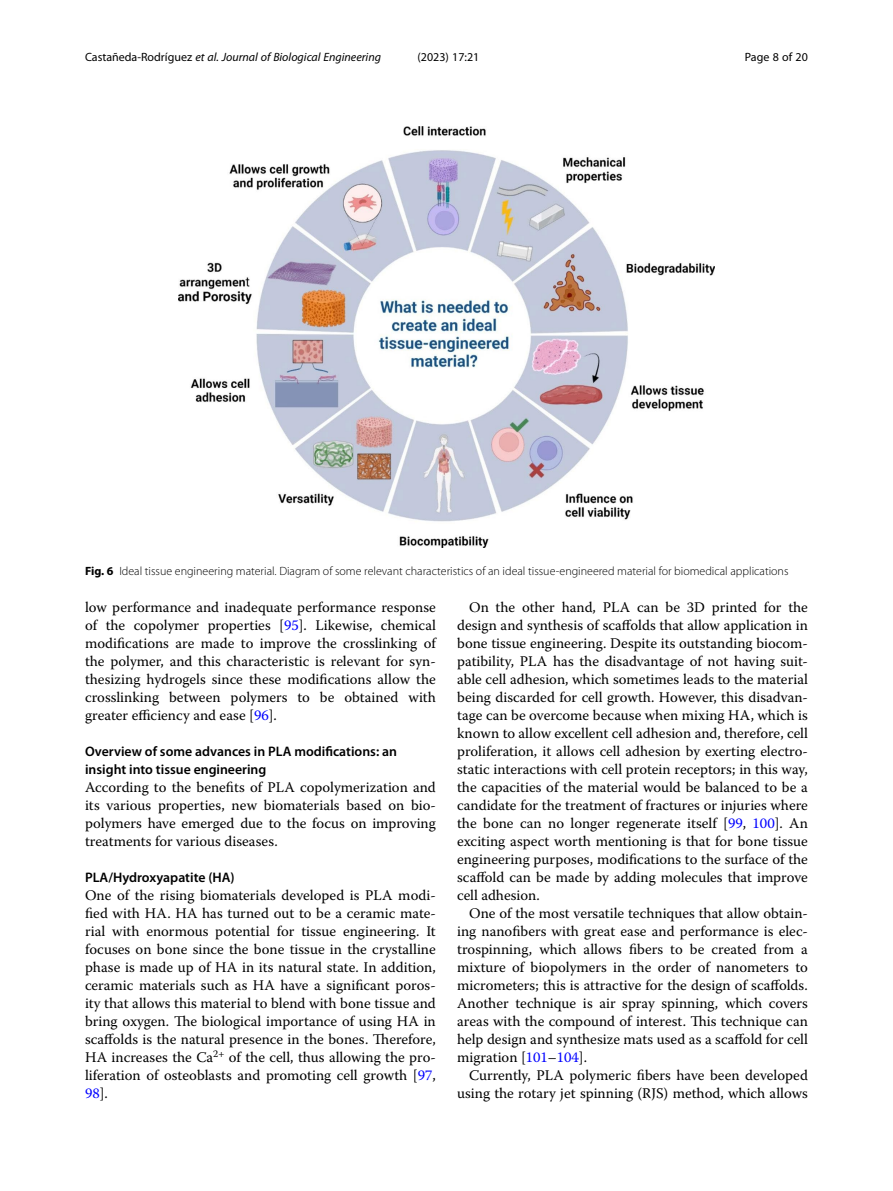
<style>
.page{position:relative;width:893px;height:1191px;background:#fff}
.page>*{position:absolute;margin:0;border:0;box-sizing:border-box;transform-origin:0 0}
.Body_Text_Indent{font:14.7px/18px "Warnock Pro";color:#000;text-align:justify}
.Body_Text{font:14.7px/18px "Warnock Pro";color:#000;text-align:justify}
.Head_2{font:600 13.8px/18px "Myriad Pro";color:#000}
.Figure_Caption{font:300 12px "Myriad Pro";color:#000}
.t1{font:italic 12px "Myriad Pro";color:#000}
.t2{font:12px "Myriad Pro";color:#000}
.s1{font-style:normal}
.s2{font-weight:700}
.s3{color:#00f}
</style>
<div class="page">
<img style="left:178px;top:126px;width:536px;height:422px">
<p class="t1" style="left:85px;top:50px;width:297px"><span class="s1">Castañeda-Rodríguez</span> et al. Journal of Biological Engineering</p>
<p class="t2" style="left:417px;top:50px;width:63px">(2023) 17:21</p>
<p class="t2" style="left:745px;top:50px;width:65px">Page 8 of 20</p>
<p class="Figure_Caption" style="left:85px;top:564px;width:705px"><span class="s2">Fig. 6</span> Ideal tissue engineering material. Diagram of some relevant characteristics of an ideal tissue-engineered material for biomedical applications</p>
<p class="Body_Text_Indent" style="left:85px;top:598px;width:352px">low performance and inadequate performance response of the copolymer properties [<span class="s3">95</span>]. Likewise, chemical modifications are made to improve the crosslinking of the polymer, and this characteristic is relevant for syn&shy;thesizing hydrogels since these modifications allow the crosslinking between polymers to be obtained with greater efficiency and ease [<span class="s3">96</span>].</p>
<p class="Head_2" style="left:85px;top:742px;width:313px">Overview of some advances in PLA modifications: an insight into tissue engineering</p>
<p class="Body_Text" style="left:85px;top:778px;width:352px">According to the benefits of PLA copolymerization and its various properties, new biomaterials based on bio&shy;polymers have emerged due to the focus on improving treatments for various diseases.</p>
<p class="Head_2" style="left:85px;top:868px;width:151px">PLA/Hydroxyapatite (HA)</p>
<p class="Body_Text" style="left:85px;top:886px;width:352px">One of the rising biomaterials developed is PLA modi&shy;fied with HA. HA has turned out to be a ceramic mate&shy;rial with enormous potential for tissue engineering. It focuses on bone since the bone tissue in the crystalline phase is made up of HA in its natural state. In addition, ceramic materials such as HA have a significant poros&shy;ity that allows this material to blend with bone tissue and bring oxygen. The biological importance of using HA in scaffolds is the natural presence in the bones. Therefore, HA increases the Ca<sup>2</sup><sup>+</sup> of the cell, thus allowing the pro&shy;liferation of osteoblasts and promoting cell growth [<span class="s3">97</span>, <span class="s3">98</span>].</p>
<p class="Body_Text_Indent" style="left:457px;top:598px;width:352px;text-indent:12px">On the other hand, PLA can be 3D printed for the design and synthesis of scaffolds that allow application in bone tissue engineering. Despite its outstanding biocom&shy;patibility, PLA has the disadvantage of not having suit&shy;able cell adhesion, which sometimes leads to the material being discarded for cell growth. However, this disadvan&shy;tage can be overcome because when mixing HA, which is known to allow excellent cell adhesion and, therefore, cell proliferation, it allows cell adhesion by exerting electro&shy;static interactions with cell protein receptors; in this way, the capacities of the material would be balanced to be a candidate for the treatment of fractures or injuries where the bone can no longer regenerate itself [<span class="s3">99</span>, <span class="s3">100</span>]. An exciting aspect worth mentioning is that for bone tissue engineering purposes, modifications to the surface of the scaffold can be made by adding molecules that improve cell adhesion.</p>
<p class="Body_Text_Indent" style="left:457px;top:904px;width:352px;text-indent:12px">One of the most versatile techniques that allow obtain&shy;ing nanofibers with great ease and performance is elec&shy;trospinning, which allows fibers to be created from a mixture of biopolymers in the order of nanometers to micrometers; this is attractive for the design of scaffolds.<br>Another technique is air spray spinning, which covers areas with the compound of interest. This technique can help design and synthesize mats used as a scaffold for cell migration [<span class="s3">101</span>–<span class="s3">104</span>].</p>
<p class="Body_Text_Indent" style="left:457px;top:1066px;width:352px;text-align:right">Currently, PLA polymeric fibers have been developed using the rotary jet spinning (RJS) method, which allows</p>
</div>
